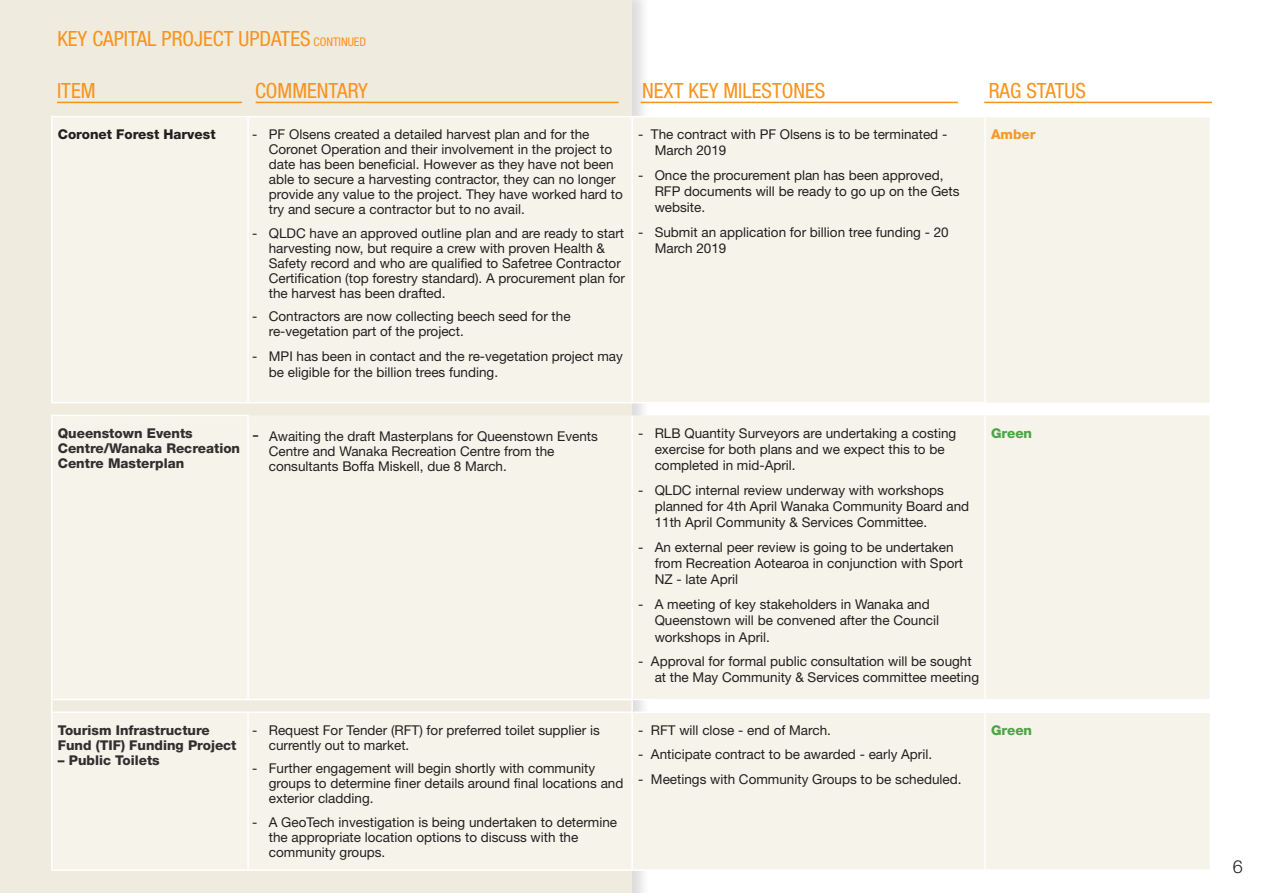
<style>
.page{position:relative;width:1263px;height:893px;background:#fff}
.page>*{position:absolute;margin:0;border:0;box-sizing:border-box;transform-origin:0 0}
.t1{font:condensed 21px "Helvetica Neue LT Std";color:#f7931d}
.t2{font:300 18px "Helvetica Neue LT Std";color:#231f20}
.t3{font:13.5px/15px "Helvetica Neue LT Std";color:#231f20}
.t4{font:800 13.5px/15px "Helvetica Neue LT Std";color:#312f30}
.t5{font:800 13.5px "Helvetica Neue LT Std";color:#231f20}
.t6{font:800 13.5px "Helvetica Neue LT Std";color:#4ca445}
.t7{font:800 13.5px "Helvetica Neue LT Std";color:#f79827}
.s1{font-size:12px}
.s2{font-size:18px}
</style>
<div class="page">
<div style="left:0;top:0;width:631px;height:893px;background:#efebde"></div>
<hr style="left:57px;top:102px;width:185px;height:1px;background:#f7931d">
<hr style="left:256px;top:102px;width:363px;height:1px;background:#f7931d">
<hr style="left:641px;top:102px;width:317px;height:1px;background:#f7931d">
<hr style="left:984px;top:102px;width:228px;height:1px;background:#f7931d">
<div style="left:52px;top:117px;width:1158px;height:752px;background:#f5f3ea"></div>
<hr style="left:51px;top:116px;width:197px;height:1px;background:#fff">
<hr style="left:51px;top:117px;width:2px;height:285px;background:#fff">
<hr style="left:51px;top:416px;width:2px;height:283px;background:#fff">
<hr style="left:984px;top:415px;width:2px;height:284px;background:#fff">
<hr style="left:51px;top:699px;width:197px;height:1px;background:#fff">
<svg style="left:51px;top:700px;width:2px;height:11px"></svg>
<hr style="left:248px;top:699px;width:384px;height:1px;background:#fff">
<hr style="left:632px;top:699px;width:353px;height:1px;background:#fff">
<hr style="left:985px;top:699px;width:226px;height:1px;background:#fff">
<svg style="left:984px;top:700px;width:2px;height:11px"></svg>
<hr style="left:51px;top:711px;width:197px;height:2px;background:#fff">
<hr style="left:51px;top:713px;width:2px;height:156px;background:#fff">
<hr style="left:248px;top:711px;width:384px;height:2px;background:#fff">
<hr style="left:632px;top:711px;width:353px;height:2px;background:#fff">
<hr style="left:985px;top:711px;width:226px;height:2px;background:#fff">
<hr style="left:984px;top:713px;width:2px;height:156px;background:#fff">
<hr style="left:51px;top:869px;width:197px;height:2px;background:#fff">
<hr style="left:248px;top:869px;width:384px;height:2px;background:#fff">
<hr style="left:51px;top:402px;width:197px;height:1px;background:#fff">
<hr style="left:51px;top:415px;width:198px;height:1px;background:#fff">
<hr style="left:248px;top:116px;width:384px;height:1px;background:#fff">
<hr style="left:247px;top:117px;width:2px;height:285px;background:#fff">
<hr style="left:248px;top:402px;width:384px;height:1px;background:#fff">
<hr style="left:631px;top:117px;width:2px;height:285px;background:#fff">
<hr style="left:984px;top:117px;width:2px;height:285px;background:#fff">
<hr style="left:632px;top:402px;width:354px;height:1px;background:#fff">
<hr style="left:247px;top:416px;width:2px;height:283px;background:#fff">
<hr style="left:631px;top:415px;width:2px;height:284px;background:#fff">
<svg style="left:631px;top:700px;width:2px;height:11px"></svg>
<hr style="left:247px;top:713px;width:2px;height:156px;background:#fff">
<hr style="left:631px;top:713px;width:2px;height:156px;background:#fff">
<p class="t1" style="left:57px;top:26px;width:310px">KEY CAPITAL PROJECT UPDATES <span class="s1">CONTINUED</span></p>
<p class="t1" style="left:255px;top:79px;width:114px">COMMENTARY</p>
<p class="t1" style="left:642px;top:79px;width:185px">NEXT KEY MILESTONES</p>
<p class="t1" style="left:989px;top:79px;width:99px">RAG STATUS</p>
<p class="t1" style="left:57px;top:79px;width:40px">ITEM</p>
<p class="t5" style="left:58px;top:126px;width:159px">Coronet Forest Harvest</p>
<p class="t3" style="left:269px;top:127px;width:356px;text-indent:-17px">- PF Olsens created a detailed harvest plan and for the Coronet Operation and their involvement in the project to date has been beneficial. However as they have not been able to secure a harvesting contractor, they can no longer provide any value to the project. They have worked hard to try and secure a contractor but to no avail.</p>
<p class="t3" style="left:269px;top:225px;width:358px;text-indent:-17px">- QLDC have an approved outline plan and are ready to start harvesting now, but require a crew with proven Health &amp; Safety record and who are qualified to Safetree Contractor Certification (top forestry standard). A procurement plan for the harvest has been drafted.</p>
<p class="t3" style="left:269px;top:309px;width:303px;text-indent:-17px">- Contractors are now collecting beech seed for the re-vegetation part of the project.</p>
<p class="t3" style="left:269px;top:348px;width:356px;line-height:16.2px;text-indent:-17px">- MPI has been in contact and the re-vegetation project may be eligible for the billion trees funding.</p>
<p class="t3" style="left:655px;top:126px;width:294px;line-height:16.2px;text-indent:-17px">- The contract with PF Olsens is to be terminated -<br>March 2019</p>
<p class="t3" style="left:655px;top:167px;width:306px;line-height:16.2px;text-indent:-17px">- Once the procurement plan has been approved,<br>RFP documents will be ready to go up on the Gets website.</p>
<p class="t3" style="left:655px;top:224px;width:296px;line-height:16.2px;text-indent:-17px">- Submit an application for billion tree funding - 20<br>March 2019</p>
<p class="t7" style="left:991px;top:126px;width:46px">Amber</p>
<p class="t4" style="left:58px;top:425px;width:184px">Queenstown Events<br>Centre/Wanaka Recreation<br>Centre Masterplan</p>
<p class="t3" style="left:269px;top:429px;width:331px;text-indent:-17px"><span class="s2">-</span> Awaiting the draft Masterplans for Queenstown Events<br>Centre and Wanaka Recreation Centre from the consultants Boffa Miskell, due 8 March.</p>
<p class="t3" style="left:655px;top:425px;width:303px;line-height:16.2px;text-indent:-17px">- RLB Quantity Surveyors are undertaking a costing exercise for both plans and we expect this to be completed in mid-April.</p>
<p class="t3" style="left:655px;top:482px;width:316px;line-height:16.2px;text-indent:-17px">- QLDC internal review underway with workshops planned for 4th April Wanaka Community Board and<br>11th April Community &amp; Services Committee.</p>
<p class="t3" style="left:655px;top:539px;width:310px;line-height:16.2px;text-indent:-17px">- An external peer review is going to be undertaken from Recreation Aotearoa in conjunction with Sport<br>NZ - late April</p>
<p class="t3" style="left:655px;top:596px;width:286px;line-height:16.2px;text-indent:-17px">- A meeting of key stakeholders in Wanaka and<br>Queenstown will be convened after the Council workshops in April.</p>
<p class="t3" style="left:655px;top:653px;width:326px;line-height:16.2px;text-indent:-17px">- Approval for formal public consultation will be sought at the May Community &amp; Services committee meeting</p>
<p class="t6" style="left:991px;top:425px;width:43px">Green</p>
<p class="t4" style="left:58px;top:722px;width:180px">Tourism Infrastructure<br>Fund (TIF) Funding Project</p>
<p class="t4" style="left:58px;top:752px;width:104px">– Public Toilets</p>
<p class="t3" style="left:269px;top:722px;width:333px;text-indent:-17px">- Request For Tender (RFT) for preferred toilet supplier is currently out to market.</p>
<p class="t3" style="left:269px;top:761px;width:356px;text-indent:-17px">- Further engagement will begin shortly with community groups to determine finer details around final locations and exterior cladding.</p>
<p class="t3" style="left:269px;top:814px;width:350px;text-indent:-17px">- A GeoTech investigation is being undertaken to determine the appropriate location options to discuss with the community groups.</p>
<p class="t3" style="left:638px;top:722px;width:194px">- RFT will close - end of March.</p>
<p class="t3" style="left:638px;top:747px;width:296px">- Anticipate contract to be awarded - early April.</p>
<p class="t3" style="left:638px;top:772px;width:325px">- Meetings with Community Groups to be scheduled.</p>
<p class="t6" style="left:991px;top:722px;width:43px">Green</p>
<h2 class="t2" style="left:1233px;top:856px;width:12px">6</h2>
</div>
